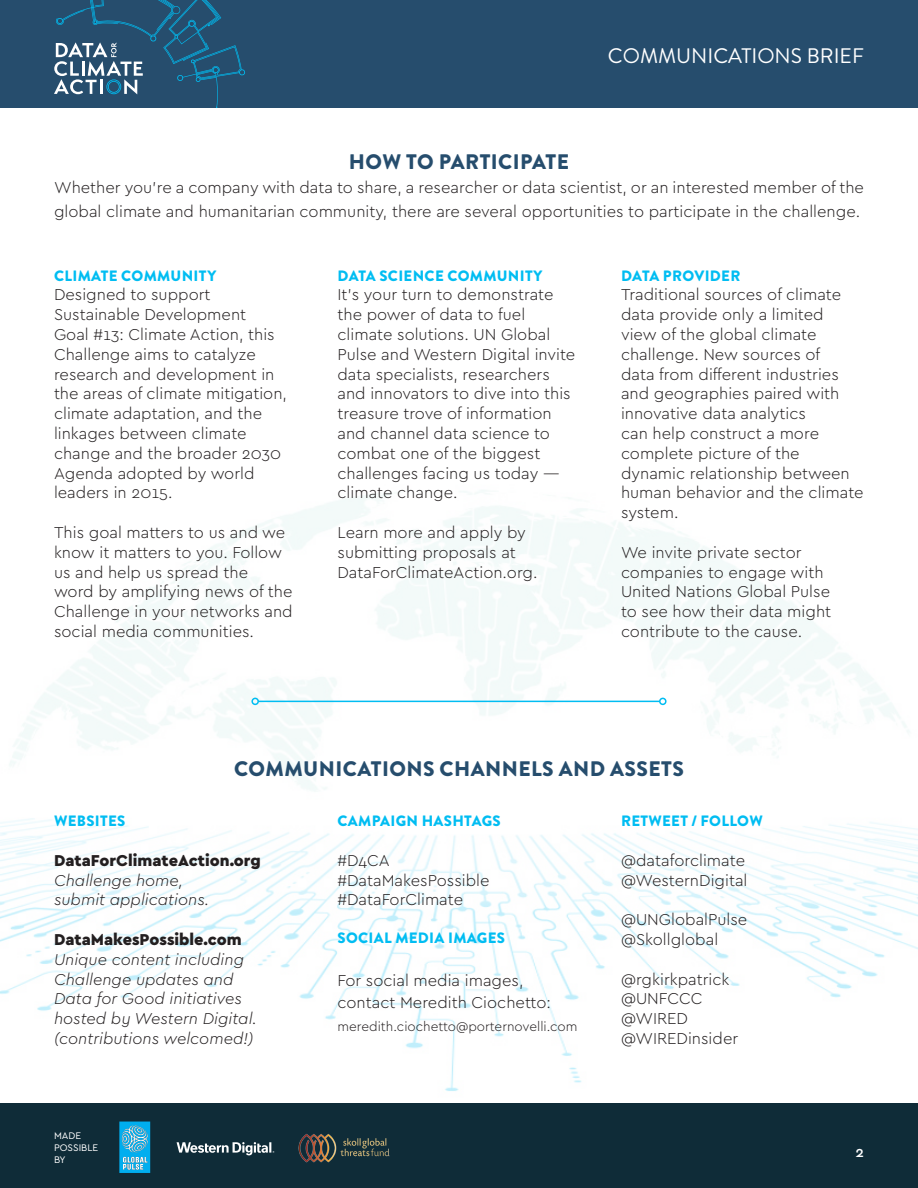
<style>
.page{position:relative;width:918px;height:1188px;background:#fff}
.page>*{position:absolute;margin:0;border:0;box-sizing:border-box;transform-origin:0 0}
.t1{font:900 21px "Brandon Grotesque";letter-spacing:.02em;color:#264d6d}
.t2{font:21px "Brandon Grotesque";color:#fff}
.t3{font:300 16.5px/19.8px "Cera PRO";color:#231f20}
.t4{font:italic 300 16.5px/19.8px "Cera PRO";color:#231f20}
.t5{font:900 16.5px "Cera PRO";color:#231f20}
.t6{font:900 15px "Brandon Grotesque";letter-spacing:.02em;color:#01bdf2}
.t7{font:500 15px "Cera PRO";color:#fff}
.t8{font:300 13.5px "Cera PRO";color:#231f20}
.t9{font:10.05px/12px "Cera PRO";color:#fff}
</style>
<div class="page">
<div style="left:0;top:1104px;width:918px;height:84px;background:#0f2c38"></div>
<div style="left:0;top:0;width:918px;height:108px;background:#264d6d"></div>
<svg style="left:54px;top:0;width:191px;height:108px"></svg>
<img style="left:298px;top:1134px;width:92px;height:29px">
<svg style="left:119px;top:1122px;width:31px;height:51px;background:#38b3e1"></svg>
<svg style="left:177px;top:1142px;width:97px;height:13px"></svg>
<img style="left:0;top:490px;width:918px;height:601px">
<hr style="left:258px;top:701px;width:402px;height:1px;background:#01bdf2">
<div style="left:251px;top:698px;width:8px;height:7px;border:2px solid #01bdf2;border-radius:50%"></div>
<div style="left:659px;top:698px;width:8px;height:7px;border:2px solid #01bdf2;border-radius:50%"></div>
<p class="t2" style="left:608px;top:42px;width:258px">COMMUNICATIONS BRIEF</p>
<p class="t1" style="left:349px;top:147px;width:222px">HOW TO PARTICIPATE</p>
<p class="t3" style="left:54px;top:175px;width:812px;line-height:24px">Whether you’re a company with data to share, a researcher or data scientist, or an interested member of the global climate and humanitarian community, there are several opportunities to participate in the challenge.</p>
<p class="t6" style="left:54px;top:265px;width:164px">CLIMATE COMMUNITY</p>
<p class="t3" style="left:54px;top:284px;width:235px">Designed to support<br>Sustainable Development<br>Goal #13: Climate Action, this<br>Challenge aims to catalyze research and development in the areas of climate mitigation, climate adaptation, and the linkages between climate change and the broader 2030<br>Agenda adopted by world leaders in 2015.</p>
<p class="t3" style="left:54px;top:522px;width:240px">This goal matters to us and we know it matters to you. Follow us and help us spread the<br>word by amplifying news of the<br>Challenge in your networks and social media communities.</p>
<p class="t6" style="left:338px;top:265px;width:206px">DATA SCIENCE COMMUNITY</p>
<p class="t3" style="left:338px;top:284px;width:239px">It’s your turn to demonstrate the power of data to fuel climate solutions. UN Global<br>Pulse and Western Digital invite data specialists, researchers and innovators to dive into this treasure trove of information and channel data science to combat one of the biggest challenges facing us today — climate change.</p>
<p class="t3" style="left:338px;top:522px;width:202px">Learn more and apply by submitting proposals at<br>DataForClimateAction.org.</p>
<p class="t6" style="left:621px;top:265px;width:121px">DATA PROVIDER</p>
<p class="t3" style="left:621px;top:284px;width:244px">Traditional sources of climate data provide only a limited<br>view of the global climate challenge. New sources of<br>data from different industries and geographies paired with innovative data analytics<br>can help construct a more complete picture of the dynamic relationship between human behavior and the climate system.</p>
<p class="t3" style="left:621px;top:542px;width:212px">We invite private sector companies to engage with<br>United Nations Global Pulse to see how their data might contribute to the cause.</p>
<p class="t1" style="left:234px;top:754px;width:451px">COMMUNICATIONS CHANNELS AND ASSETS</p>
<p class="t6" style="left:54px;top:810px;width:73px">WEBSITES</p>
<p class="t5" style="left:54px;top:849px;width:208px">DataForClimateAction.org</p>
<p class="t4" style="left:54px;top:869px;width:157px">Challenge home, submit applications.</p>
<p class="t5" style="left:54px;top:928px;width:189px">DataMakesPossible.com</p>
<p class="t4" style="left:54px;top:949px;width:205px">Unique content including<br>Challenge updates and<br>Data for Good initiatives hosted by Western Digital. (contributions welcomed!)</p>
<p class="t9" style="left:54px;top:1129px;width:46px">MADE<br>POSSIBLE<br>BY</p>
<p class="t6" style="left:338px;top:810px;width:165px">CAMPAIGN HASHTAGS</p>
<p class="t3" style="left:338px;top:850px;width:54px">#D4CA</p>
<p class="t3" style="left:338px;top:869px;width:154px">#DataMakesPossible</p>
<p class="t3" style="left:338px;top:889px;width:127px">#DataForClimate</p>
<p class="t6" style="left:338px;top:927px;width:169px">SOCIAL MEDIA IMAGES</p>
<p class="t3" style="left:338px;top:968px;width:215px;line-height:22.5px">For social media images, contact Meredith Ciochetto:</p>
<p class="t8" style="left:338px;top:1017px;width:242px">meredith.ciochetto@porternovelli.com</p>
<p class="t6" style="left:621px;top:810px;width:143px">RETWEET / FOLLOW</p>
<p class="t3" style="left:621px;top:850px;width:126px">@dataforclimate</p>
<p class="t3" style="left:621px;top:869px;width:128px">@WesternDigital</p>
<p class="t3" style="left:621px;top:909px;width:128px">@UNGlobalPulse @Skollglobal</p>
<p class="t3" style="left:621px;top:968px;width:110px">@rgkirkpatrick</p>
<p class="t3" style="left:621px;top:988px;width:83px">@UNFCCC</p>
<p class="t3" style="left:621px;top:1008px;width:69px">@WIRED</p>
<p class="t3" style="left:621px;top:1028px;width:119px">@WIREDinsider</p>
<p class="t7" style="left:855px;top:1142px;width:10px">2</p>
</div>
